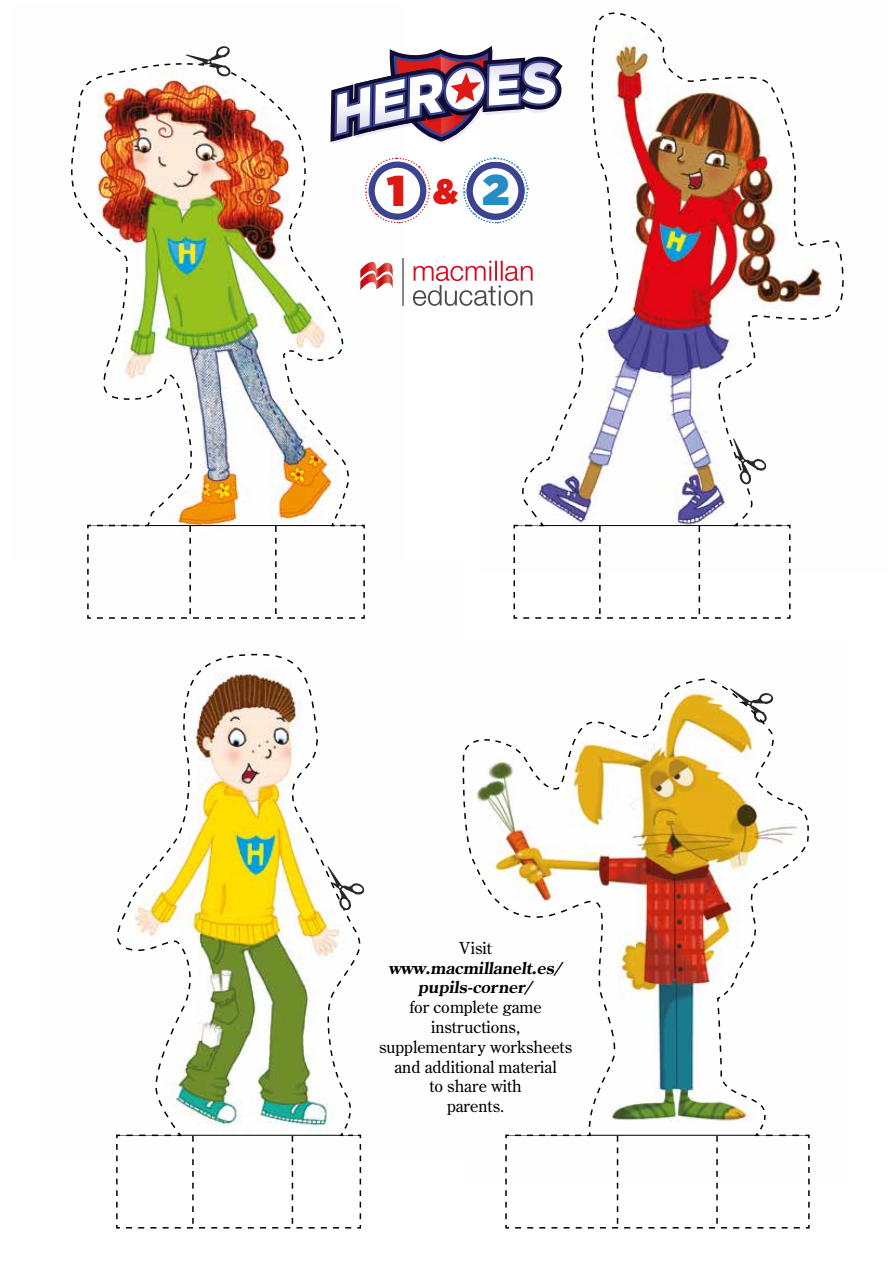
<style>
.page{position:relative;width:893px;height:1263px;background:#fff}
.page>*{position:absolute;margin:0;border:0;box-sizing:border-box;transform-origin:0 0}
.t1{font:900 43.05px "Gotham";color:#dc1915}
.t2{font:16.5px/19.8px "Century Old Style Std";color:#000;text-align:center}
.t3{font:700 16.5px/19.8px "Century Old Style Std";color:#000;text-align:center}
.s1{font-size:35.4px}
.s2{color:#278cc3}
</style>
<div class="page">
<hr style="left:514px;top:525px;width:333px;height:1px;background:#000">
<hr style="left:63px;top:525px;width:301px;height:1px;background:#000">
<hr style="left:108px;top:1135px;width:257px;height:1px;background:#000">
<svg style="left:115px;top:653px;width:247px;height:576px"></svg>
<svg style="left:462px;top:678px;width:348px;height:551px"></svg>
<img style="left:65px;top:12px;width:780px;height:607px">
<svg style="left:313px;top:844px;width:51px;height:79px"></svg>
<h1 class="t1" style="left:387px;top:160px;width:124px">1<span class="s1">&amp;</span><span class="s2">2</span></h1>
<p class="t2" style="left:459px;top:938px;width:34px">Visit</p>
<p class="t3" style="left:389px;top:957px;width:175px">www.macmillanelt.es/ pupils-corner/</p>
<p class="t2" style="left:379px;top:997px;width:194px">for complete game instructions, supplementary worksheets and additional material<br>to share with<br>parents.</p>
</div>
